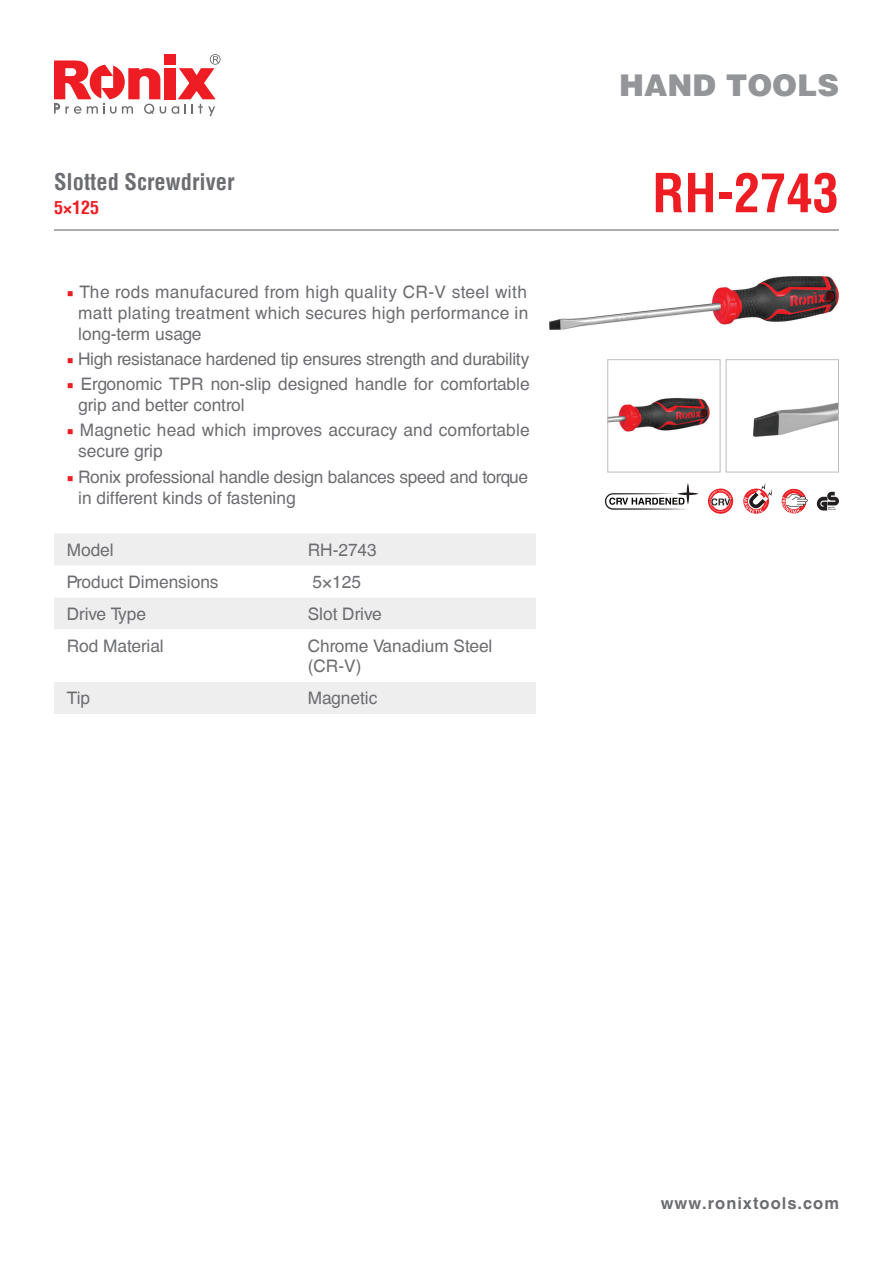
<style>
.page{position:relative;width:893px;height:1263px;background:#fff}
.page>*{position:absolute;margin:0;border:0;box-sizing:border-box;transform-origin:0 0}
.t1{font:700 condensed 52.5px "Helvetica LT";color:#ee1d23}
.t2{font:900 30px "Helvetica LT";color:#939598}
.t3{font:700 condensed 22.5px "Helvetica LT";color:#6c6d70}
.t4{font:700 condensed 18px "Helvetica LT";color:#ee1d23}
.t5{font:17.25px/21px "Helvetica CE";color:#6c6d70}
.t6{font:700 16.5px "Helvetica CE";letter-spacing:.06em;color:#6c6d70}
.s1{font-family:"Minion Pro";color:#ee1d23}
</style>
<div class="page">
<svg style="left:172px;top:54px;width:49px;height:62px"></svg>
<div style="left:164px;top:68px;width:11px;height:31px;background:#ee1d23"></div>
<svg style="left:54px;top:60px;width:112px;height:54px"></svg>
<div style="left:164px;top:54px;width:11px;height:11px;background:#ee1d23"></div>
<div style="left:54px;top:534px;width:482px;height:180px;background:#eeeeef"></div>
<svg style="left:54px;top:565px;width:482px;height:117px"></svg>
<hr style="left:54px;top:229px;width:785px;height:2px;background:#6c6d70">
<img style="left:609px;top:398px;width:101px;height:34px">
<div style="left:607px;top:359px;width:114px;height:114px;border:1px solid #bcbdc0"></div>
<img style="left:753px;top:402px;width:84px;height:35px">
<div style="left:726px;top:359px;width:113px;height:114px;border:1px solid #bcbdc0"></div>
<img style="left:550px;top:277px;width:289px;height:52px">
<svg style="left:743px;top:489px;width:26px;height:25px"></svg>
<svg style="left:744px;top:483px;width:28px;height:30px"></svg>
<svg style="left:707px;top:488px;width:27px;height:26px"></svg>
<svg style="left:708px;top:488px;width:25px;height:26px"></svg>
<svg style="left:709px;top:490px;width:22px;height:22px"></svg>
<svg style="left:604px;top:483px;width:95px;height:27px"></svg>
<svg style="left:781px;top:488px;width:27px;height:26px"></svg>
<svg style="left:817px;top:492px;width:22px;height:18px"></svg>
<h3 class="t3" style="left:54px;top:167px;width:182px">Slotted Screwdriver</h3>
<p class="t4" style="left:54px;top:196px;width:46px">5×125</p>
<p class="t5" style="left:78px;top:281px;width:451px;text-align:justify;text-indent:-11px"><span class="s1">■</span> The rods manufacured from high quality CR-V steel with matt plating treatment which secures high performance in long-term usage</p>
<p class="t5" style="left:67px;top:349px;width:464px"><span class="s1">■</span> High resistanace hardened tip ensures strength and durability</p>
<p class="t5" style="left:78px;top:374px;width:453px;text-indent:-11px"><span class="s1">■</span> Ergonomic TPR non-slip designed handle for comfortable grip and better control</p>
<p class="t5" style="left:78px;top:420px;width:453px;text-indent:-11px"><span class="s1">■</span> Magnetic head which improves accuracy and comfortable secure grip</p>
<p class="t5" style="left:78px;top:466px;width:451px;text-indent:-11px"><span class="s1">■</span> Ronix professional handle design balances speed and torque in different kinds of fastening</p>
<p class="t5" style="left:67px;top:539px;width:48px">Model</p>
<p class="t5" style="left:308px;top:539px;width:71px">RH-2743</p>
<p class="t5" style="left:67px;top:571px;width:153px">Product Dimensions</p>
<p class="t5" style="left:313px;top:571px;width:50px">5×125</p>
<p class="t5" style="left:67px;top:603px;width:81px">Drive Type</p>
<p class="t5" style="left:308px;top:603px;width:75px">Slot Drive</p>
<p class="t5" style="left:67px;top:635px;width:98px">Rod Material</p>
<p class="t5" style="left:308px;top:635px;width:186px">Chrome Vanadium Steel (CR-V)</p>
<p class="t5" style="left:67px;top:688px;width:25px">Tip</p>
<p class="t5" style="left:308px;top:688px;width:71px">Magnetic</p>
<h2 class="t2" style="left:619px;top:65px;width:221px">HAND TOOLS</h2>
<h1 class="t1" style="left:652px;top:160px;width:188px">RH-2743</h1>
<p class="t6" style="left:661px;top:1193px;width:180px">www.ronixtools.com</p>
</div>
